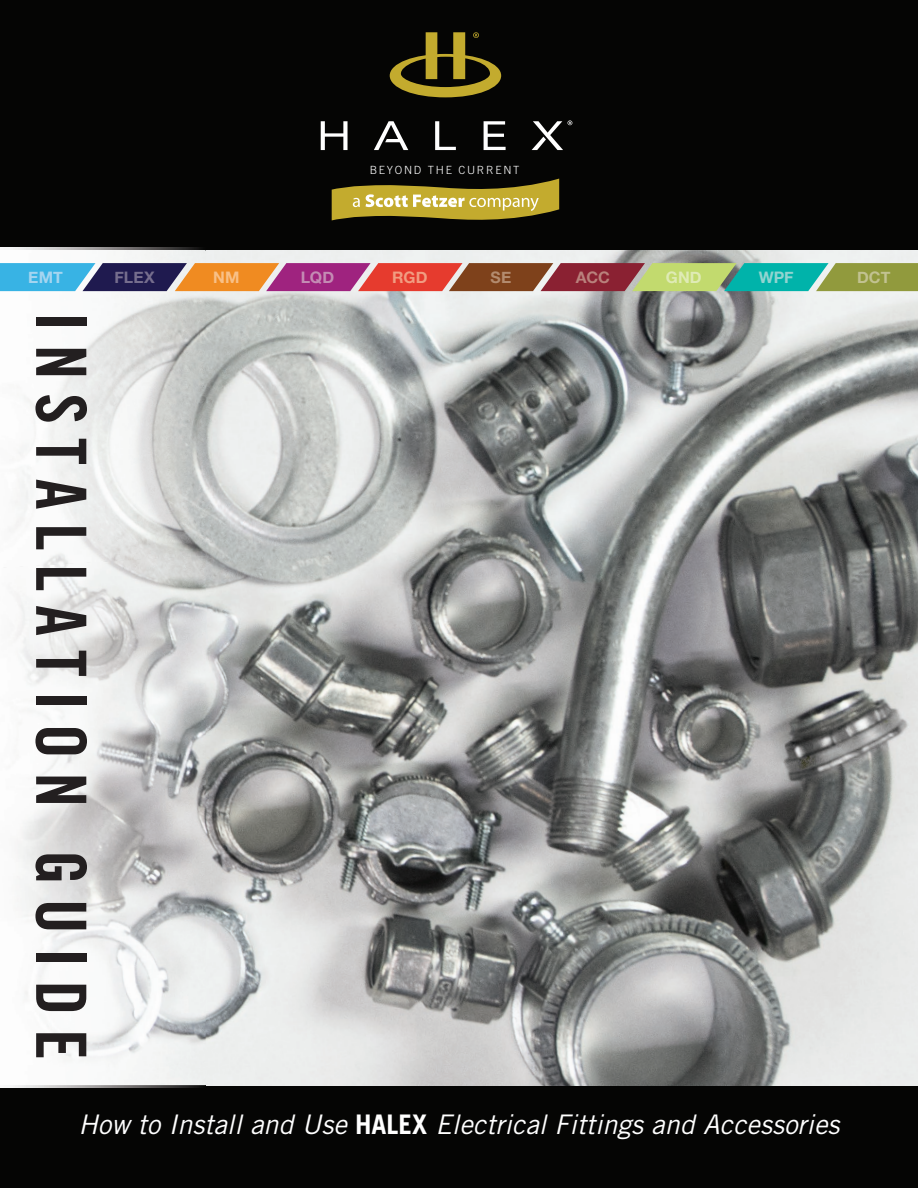
<style>
.page{position:relative;width:918px;height:1188px;background:#050504}
.page>*{position:absolute;margin:0;border:0;box-sizing:border-box;transform-origin:0 0}
.t1{font:69.45px "Trade Gothic Bold Cond Twenty";letter-spacing:.2em;color:#231f20}
.t2{font:italic 27px "Trade Gothic";color:#fff}
.t3{font:700 15.9px "Helvetica Neue";color:#766e8e}
.t4{font:700 15.9px "Helvetica Neue";color:#a5d5f0}
.t5{font:700 15.9px "Helvetica Neue";color:#c48cb4}
.t6{font:700 15.9px "Helvetica Neue";color:#f19d82}
.t7{font:700 15.9px "Helvetica Neue";color:#b9817c}
.t8{font:700 15.9px "Helvetica Neue";color:#dfebb5}
.t9{font:700 15.9px "Helvetica Neue";color:#92d4d0}
.t10{font:700 15.9px "Helvetica Neue";color:#c2c291}
.t11{font:700 15.9px "Helvetica Neue";color:#f8c087}
.t12{font:700 15.9px "Helvetica Neue";color:#b38b6f}
.t13{font:300 11.25px "Trade Gothic";letter-spacing:.15em;color:#fff}
.s1{font-weight:700;font-style:normal}
</style>
<div class="page">
<img style="left:206px;top:250px;width:712px;height:835px">
<img style="left:0;top:568px;width:206px;height:519px">
<img style="left:0;top:248px;width:206px;height:320px">
<svg style="left:332px;top:179px;width:227px;height:42px"></svg>
<svg style="left:321px;top:121px;width:27px;height:29px"></svg>
<svg style="left:435px;top:121px;width:21px;height:29px"></svg>
<svg style="left:484px;top:121px;width:22px;height:29px"></svg>
<svg style="left:374px;top:121px;width:34px;height:29px"></svg>
<svg style="left:532px;top:120px;width:40px;height:30px"></svg>
<svg style="left:390px;top:32px;width:111px;height:65px"></svg>
<svg style="left:0;top:263px;width:918px;height:28px;background:#8a7567"></svg>
<p class="t13" style="left:370px;top:164px;width:151px">BEYOND THE CURRENT</p>
<p class="t4" style="left:28px;top:265px;width:36px">EMT</p>
<p class="t3" style="left:115px;top:265px;width:42px">FLEX</p>
<p class="t11" style="left:213px;top:265px;width:28px">NM</p>
<p class="t5" style="left:301px;top:265px;width:35px">LQD</p>
<p class="t6" style="left:392px;top:265px;width:37px">RGD</p>
<p class="t12" style="left:491px;top:265px;width:22px">SE</p>
<p class="t7" style="left:576px;top:265px;width:36px">ACC</p>
<p class="t8" style="left:666px;top:265px;width:37px">GND</p>
<p class="t9" style="left:759px;top:265px;width:37px">WPF</p>
<p class="t10" style="left:857px;top:265px;width:35px">DCT</p>
<h1 class="t1" style="left:103px;top:311px;width:750px;rotate:90deg">INSTALLATION GUIDE</h1>
<p class="t2" style="left:78px;top:1108px;width:763px">How to Install and Use <span class="s1">HALEX</span> Electrical Fittings and Accessories</p>
</div>
